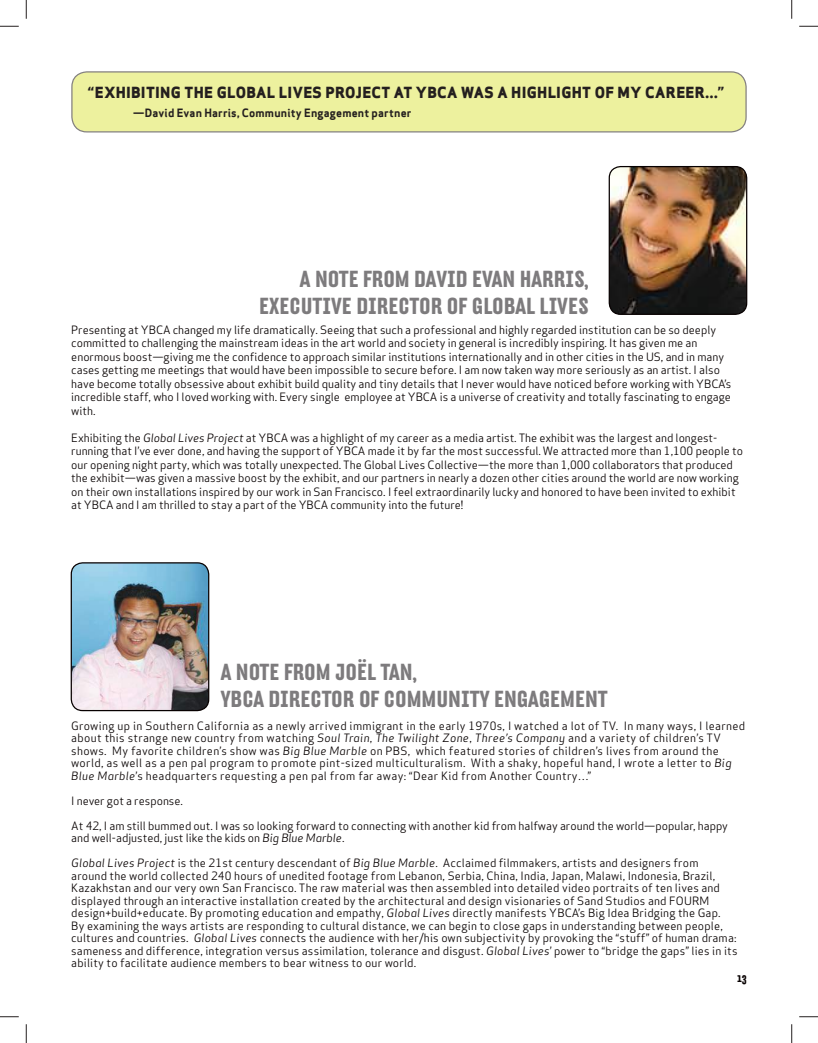
<style>
.page{position:relative;width:818px;height:1043px;background:#fff}
.page>*{position:absolute;margin:0;border:0;box-sizing:border-box;transform-origin:0 0}
.t1{font:700 22.5px/27px "Hydra";color:#7d7b7d;text-align:right}
.t2{font:800 15px "Apex Sans";letter-spacing:.14em;color:#241f1f}
.t3{font:700 12.5px "Hydra";color:#070000}
.t4{font:11.25px/12.5px "Apex Sans";letter-spacing:.015em;color:#070000}
.t5{font:700 11.25px "Apex Sans";letter-spacing:.01em;color:#241f1f}
.s1{font-weight:700}
.s2{font-style:italic}
</style>
<div class="page">
<img style="left:610px;top:167px;width:136px;height:147px">
<div style="left:608px;top:166px;width:139px;height:149px;border:1px solid #070000;border-radius:11px"></div>
<img style="left:71px;top:563px;width:138px;height:147px">
<div style="left:71px;top:562px;width:138px;height:149px;border:1px solid #070000;border-radius:11px"></div>
<div style="left:72px;top:72px;width:674px;height:60px;background:#edf19e;border-radius:15px"></div>
<div style="left:71px;top:71px;width:675px;height:61px;border:1px solid #070000;border-radius:15px"></div>
<svg style="left:0;top:25px;width:19px;height:2px"></svg>
<svg style="left:799px;top:25px;width:19px;height:2px"></svg>
<svg style="left:0;top:1016px;width:19px;height:1px"></svg>
<svg style="left:799px;top:1016px;width:19px;height:1px"></svg>
<svg style="left:25px;top:0;width:2px;height:19px"></svg>
<svg style="left:25px;top:1024px;width:2px;height:18px"></svg>
<svg style="left:791px;top:0;width:1px;height:19px"></svg>
<svg style="left:791px;top:1024px;width:1px;height:18px"></svg>
<h2 class="t2" style="left:88px;top:83px;width:152px"><span class="s1">“</span>EXHIBITING THE GLOBA</h2>
<h2 class="t2" style="left:267px;top:83px;width:161px">L LIVES PROJEC T AT YBCA</h2>
<h2 class="t2" style="left:461px;top:83px;width:264px">WAS A HIGHLIGHT OF MY CAREE R...<span class="s1">”</span></h2>
<p class="t5" style="left:133px;top:106px;width:280px">—David Evan Harris, Community Engagement partner</p>
<h1 class="t1" style="left:259px;top:265px;width:331px">A NOTE FROM DAVID EVAN HARRIS,<br>EXECUTIVE DIRECTOR OF GLOBAL LIVES</h1>
<p class="t4" style="left:71px;top:322px;width:661px;line-height:13.5px">Presenting at YBCA changed my life dramatically. Seeing that such a professional and highly regarded institution can be so deeply committed to challenging the mainstream ideas in the art world and society in general is incredibly inspiring. It has given me an enormous boost—giving me the confidence to approach similar institutions internationally and in other cities in the US, and in many cases getting me meetings that would have been impossible to secure before. I am now taken way more seriously as an artist. I also have become totally obsessive about exhibit build quality and tiny details that I never would have noticed before working with YBCA’s incredible staff, who I loved working with. Every single employee at YBCA is a universe of creativity and totally fascinating to engage with.</p>
<p class="t4" style="left:71px;top:430px;width:673px;line-height:13.5px">Exhibiting the <span class="s2">Global Lives Project</span> at YBCA was a highlight of my career as a media artist. The exhibit was the largest and longest&shy;running that I’ve ever done, and having the support of YBCA made it by far the most successful. We attracted more than 1,100 people to our opening night party, which was totally unexpected. The Global Lives Collective—the more than 1,000 collaborators that produced the exhibit—was given a massive boost by the exhibit, and our partners in nearly a dozen other cities around the world are now working on their own installations inspired by our work in San Francisco. I feel extraordinarily lucky and honored to have been invited to exhibit at YBCA and I am thrilled to stay a part of the YBCA community into the future!</p>
<h1 class="t1" style="left:221px;top:658px;width:198px;text-align:left">A NOTE FROM JOËL TAN,<br>YBCA DIRECTOR OF COMM</h1>
<h1 class="t1" style="left:436px;top:685px;width:173px">UNITY ENGAGEMENT</h1>
<p class="t4" style="left:71px;top:718px;width:675px">Growing up in Southern California as a newly arrived immigrant in the early 1970s, I watched a lot of TV. In many ways, I learned about this strange new country from watching <span class="s2">Soul Train</span>, <span class="s2">The Twilight Zone</span>, <span class="s2">Three’s Company</span> and a variety of children’s TV shows. My favorite children’s show was <span class="s2">Big Blue Marble</span> on PBS, which featured stories of children’s lives from around the world, as well as a pen pal program to promote pint-sized multiculturalism. With a shaky, hopeful hand, I wrote a letter to <span class="s2">Big Blue Marble</span>’s headquarters requesting a pen pal from far away: “Dear Kid from Another Country…”</p>
<p class="t4" style="left:71px;top:793px;width:113px">I never got a response.</p>
<p class="t4" style="left:71px;top:818px;width:658px">At 42, I am still bummed out. I was so looking forward to connecting with another kid from halfway around the world—popular, happy and well-adjusted, just like the kids on <span class="s2">Big Blue Marble</span>.</p>
<p class="t4" style="left:71px;top:856px;width:667px"><span class="s2">Global Lives Project</span> is the 21st century descendant of <span class="s2">Big Blue Marble</span>. Acclaimed filmmakers, artists and designers from<br>around the world collected 240 hours of unedited footage from Lebanon, Serbia, China, India, Japan, Malawi, Indonesia, Brazil, Kazakhstan and our very own San Francisco. The raw material was then assembled into detailed video portraits of ten lives and displayed through an interactive installation created by the architectural and design visionaries of Sand Studios and FOURM design+build+educate. By promoting education and empathy, <span class="s2">Global Lives</span> directly manifests YBCA’s Big Idea Bridging the Gap.<br>By examining the ways artists are responding to cultural distance, we can begin to close gaps in understanding between people, cultures and countries. <span class="s2">Global Lives</span> connects the audience with her/his own subjectivity by provoking the “stuff” of human drama: sameness and difference, integration versus assimilation, tolerance and disgust. <span class="s2">Global Lives</span>’ power to “bridge the gaps” lies in its ability to facilitate audience members to bear witness to our world.</p>
<p class="t3" style="left:737px;top:969px;width:11px">13</p>
</div>
